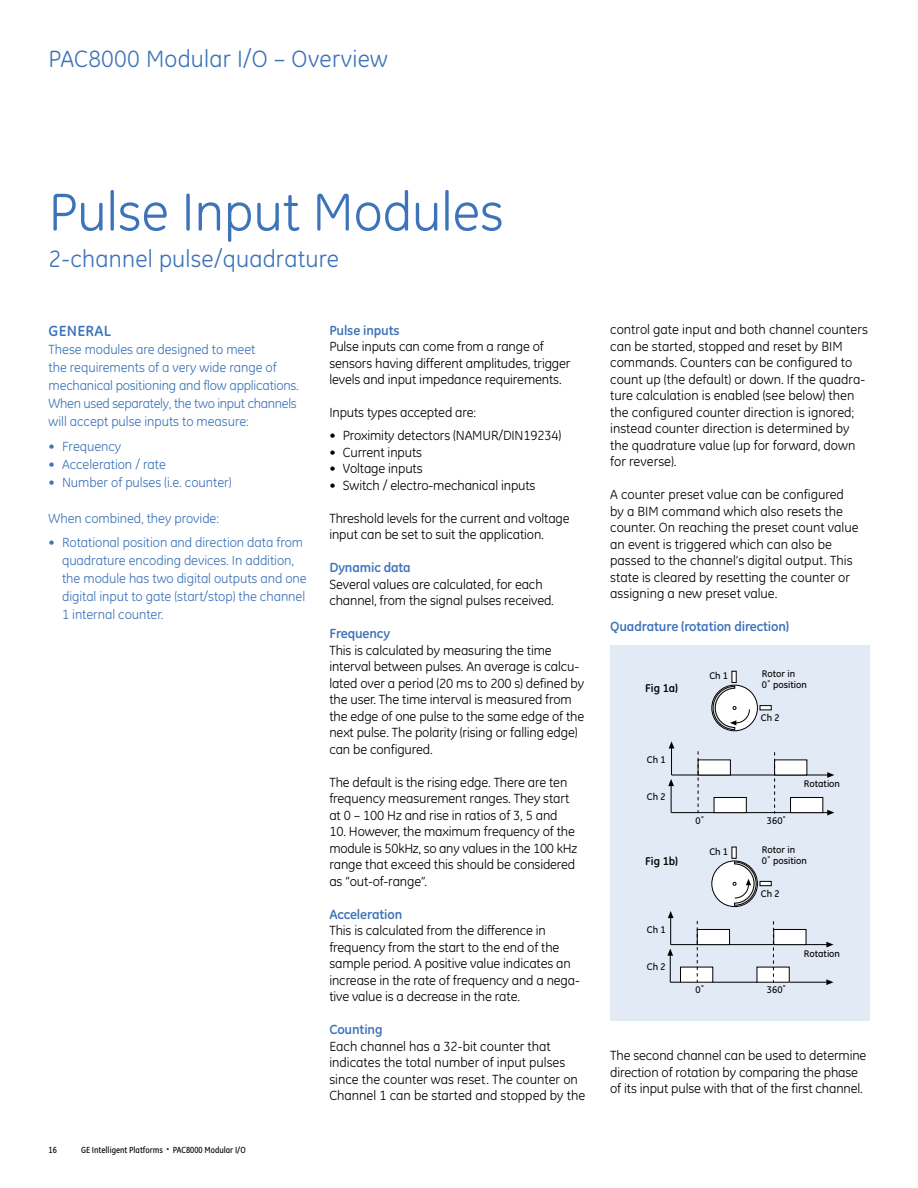
<style>
.page{position:relative;width:918px;height:1188px;background:#fff}
.page>*{position:absolute;margin:0;border:0;box-sizing:border-box;transform-origin:0 0}
.t1{font:54px "GE Inspira";color:#3c73b9}
.t2{font:24px "GE Inspira";letter-spacing:.01em;color:#3c73b9}
.t3{font:700 15px "GE Inspira";letter-spacing:.015em;color:#3c73b9}
.t4{font:13.5px/16.5px "GE Inspira";letter-spacing:-.01em;color:#000}
.t5{font:13.5px/18px "GE Inspira";letter-spacing:-.005em;color:#3c73b9}
.t6{font:700 13.5px "GE Inspira";letter-spacing:-.01em;color:#3c73b9}
.t7{font:700 11.4px "GE Inspira";color:#000}
.t8{font:500 9.75px/11.4px "GE Inspira";color:#000}
.t9{font:500 9px "GE Inspira Cond";color:#000}
</style>
<div class="page">
<div style="left:610px;top:645px;width:259px;height:376px;background:#e2eaf5"></div>
<div style="left:712px;top:685px;width:45px;height:46px;background:#fff;border-radius:50%"></div>
<div style="left:712px;top:685px;width:46px;height:46px;border:1px solid #000;border-radius:50%"></div>
<hr style="left:760px;top:706px;width:11px;height:4px;background:#fff">
<div style="left:760px;top:705px;width:12px;height:5px;border:1px solid #000"></div>
<div style="left:712px;top:861px;width:45px;height:46px;background:#fff;border-radius:50%"></div>
<div style="left:712px;top:861px;width:46px;height:46px;border:1px solid #000;border-radius:50%"></div>
<div style="left:760px;top:881px;width:11px;height:5px;background:#fff"></div>
<div style="left:760px;top:881px;width:12px;height:5px;border:1px solid #000"></div>
<hr style="left:672px;top:775px;width:156px;height:1px;background:#000">
<svg style="left:827px;top:772px;width:7px;height:6px"></svg>
<div style="left:698px;top:760px;width:32px;height:15px;background:#fff"></div>
<div style="left:775px;top:760px;width:32px;height:15px;background:#fff"></div>
<hr style="left:671px;top:812px;width:157px;height:1px;background:#000">
<svg style="left:827px;top:810px;width:7px;height:5px"></svg>
<svg style="left:668px;top:741px;width:6px;height:72px"></svg>
<div style="left:714px;top:797px;width:32px;height:16px;background:#fff"></div>
<div style="left:714px;top:797px;width:33px;height:16px;border:1px solid #000"></div>
<div style="left:791px;top:797px;width:32px;height:16px;background:#fff"></div>
<div style="left:790px;top:797px;width:33px;height:16px;border:1px solid #000"></div>
<svg style="left:698px;top:751px;width:1px;height:62px"></svg>
<hr style="left:671px;top:944px;width:156px;height:1px;background:#000">
<svg style="left:826px;top:942px;width:8px;height:5px"></svg>
<div style="left:697px;top:929px;width:33px;height:16px;background:#fff"></div>
<div style="left:697px;top:929px;width:33px;height:16px;border:1px solid #000"></div>
<div style="left:774px;top:929px;width:32px;height:16px;background:#fff"></div>
<div style="left:773px;top:929px;width:33px;height:16px;border:1px solid #000"></div>
<hr style="left:670px;top:982px;width:157px;height:1px;background:#000">
<svg style="left:826px;top:979px;width:8px;height:6px"></svg>
<svg style="left:667px;top:911px;width:7px;height:71px"></svg>
<div style="left:680px;top:967px;width:33px;height:15px;background:#fff"></div>
<div style="left:757px;top:967px;width:32px;height:15px;background:#fff"></div>
<svg style="left:697px;top:921px;width:1px;height:61px"></svg>
<svg style="left:774px;top:752px;width:1px;height:62px"></svg>
<svg style="left:773px;top:921px;width:1px;height:62px"></svg>
<svg style="left:733px;top:861px;width:24px;height:45px"></svg>
<svg style="left:713px;top:686px;width:37px;height:44px"></svg>
<h2 class="t2" style="left:49px;top:45px;width:341px">PAC8000 Modular I/O – Overview</h2>
<h1 class="t1" style="left:49px;top:181px;width:457px">Pulse Input Modules</h1>
<h2 class="t2" style="left:49px;top:245px;width:292px">2-channel pulse/quadrature</h2>
<p class="t3" style="left:49px;top:321px;width:64px">GENERAL</p>
<p class="t5" style="left:49px;top:340px;width:252px">These modules are designed to meet<br>the requirements of a very wide range of mechanical positioning and flow applications.<br>When used separately, the two input channels will accept pulse inputs to measure:</p>
<p class="t5" style="left:49px;top:437px;width:74px">• Frequency</p>
<p class="t5" style="left:49px;top:455px;width:119px">• Acceleration / rate</p>
<p class="t5" style="left:49px;top:473px;width:184px">• Number of pulses (i.e. counter)</p>
<p class="t5" style="left:49px;top:509px;width:172px">When combined, they provide:</p>
<p class="t5" style="left:62px;top:534px;width:246px;text-indent:-14px">• Rotational position and direction data from quadrature encoding devices. In addition, the module has two digital outputs and one digital input to gate (start/stop) the channel 1 internal counter.</p>
<p class="t9" style="left:49px;top:1144px;width:10px">16</p>
<p class="t9" style="left:81px;top:1144px;width:166px">GE Intelligent Platforms <sup>•</sup> PAC8000 Modular I/O</p>
<p class="t6" style="left:329px;top:321px;width:72px">Pulse inputs</p>
<p class="t4" style="left:329px;top:338px;width:243px">Pulse inputs can come from a range of sensors having different amplitudes, trigger levels and input impedance requirements.</p>
<p class="t4" style="left:329px;top:404px;width:148px">Inputs types accepted are:</p>
<p class="t4" style="left:329px;top:427px;width:234px">• Proximity detectors (NAMUR/DIN19234)</p>
<p class="t4" style="left:329px;top:444px;width:94px">• Current inputs</p>
<p class="t4" style="left:329px;top:460px;width:95px">• Voltage inputs</p>
<p class="t4" style="left:329px;top:477px;width:208px">• Switch / electro-mechanical inputs</p>
<p class="t4" style="left:329px;top:510px;width:242px">Threshold levels for the current and voltage input can be set to suit the application.</p>
<p class="t6" style="left:329px;top:559px;width:83px">Dynamic data</p>
<p class="t4" style="left:329px;top:576px;width:226px">Several values are calculated, for each channel, from the signal pulses received.</p>
<p class="t6" style="left:329px;top:625px;width:62px">Frequency</p>
<p class="t4" style="left:329px;top:642px;width:256px">This is calculated by measuring the time interval between pulses. An average is calcu&shy;lated over a period (20 ms to 200 s) defined by the user. The time interval is measured from the edge of one pulse to the same edge of the next pulse. The polarity (rising or falling edge) can be configured.</p>
<p class="t4" style="left:329px;top:774px;width:241px">The default is the rising edge. There are ten frequency measurement ranges. They start at 0 – 100 Hz and rise in ratios of 3, 5 and</p>
<p class="t4" style="left:329px;top:823px;width:249px">10. However, the maximum frequency of the module is 50kHz, so any values in the 100 kHz range that exceed this should be considered as “out-of-range”.</p>
<p class="t6" style="left:329px;top:905px;width:75px">Acceleration</p>
<p class="t4" style="left:329px;top:922px;width:252px">This is calculated from the difference in frequency from the start to the end of the sample period. A positive value indicates an increase in the rate of frequency and a nega&shy;tive value is a decrease in the rate.</p>
<p class="t6" style="left:329px;top:1021px;width:55px">Counting</p>
<p class="t4" style="left:329px;top:1038px;width:257px">Each channel has a 32-bit counter that indicates the total number of input pulses since the counter was reset. The counter on Channel 1 can be started and stopped by the</p>
<p class="t4" style="left:610px;top:321px;width:259px">control gate input and both channel counters can be started, stopped and reset by BIM commands. Counters can be configured to count up (the default) or down. If the quadra&shy;ture calculation is enabled (see below) then the configured counter direction is ignored; instead counter direction is determined by the quadrature value (up for forward, down for reverse).</p>
<p class="t4" style="left:610px;top:486px;width:250px">A counter preset value can be configured by a BIM command which also resets the counter. On reaching the preset count value an event is triggered which can also be passed to the channel’s digital output. This state is cleared by resetting the counter or assigning a new preset value.</p>
<p class="t6" style="left:610px;top:618px;width:180px">Quadrature (rotation direction)</p>
<p class="t7" style="left:645px;top:680px;width:34px">Fig 1a)</p>
<p class="t8" style="left:647px;top:754px;width:20px">Ch 1</p>
<p class="t8" style="left:647px;top:791px;width:20px">Ch 2</p>
<p class="t7" style="left:645px;top:854px;width:34px">Fig 1b)</p>
<p class="t8" style="left:647px;top:924px;width:20px">Ch 1</p>
<p class="t8" style="left:647px;top:961px;width:20px">Ch 2</p>
<p class="t8" style="left:709px;top:670px;width:20px">Ch 1</p>
<p class="t8" style="left:762px;top:668px;width:46px">Rotor in<br>0˚ position</p>
<p class="t8" style="left:761px;top:712px;width:20px">Ch 2</p>
<p class="t8" style="left:804px;top:778px;width:38px">Rotation</p>
<p class="t8" style="left:696px;top:814px;width:10px">0˚</p>
<p class="t8" style="left:767px;top:814px;width:21px">360˚</p>
<p class="t8" style="left:709px;top:846px;width:20px">Ch 1</p>
<p class="t8" style="left:762px;top:844px;width:46px">Rotor in<br>0˚ position</p>
<p class="t8" style="left:761px;top:888px;width:20px">Ch 2</p>
<p class="t8" style="left:804px;top:947px;width:38px">Rotation</p>
<p class="t8" style="left:696px;top:984px;width:10px">0˚</p>
<p class="t8" style="left:767px;top:984px;width:21px">360˚</p>
<p class="t4" style="left:610px;top:1047px;width:258px">The second channel can be used to determine direction of rotation by comparing the phase of its input pulse with that of the first channel.</p>
</div>
